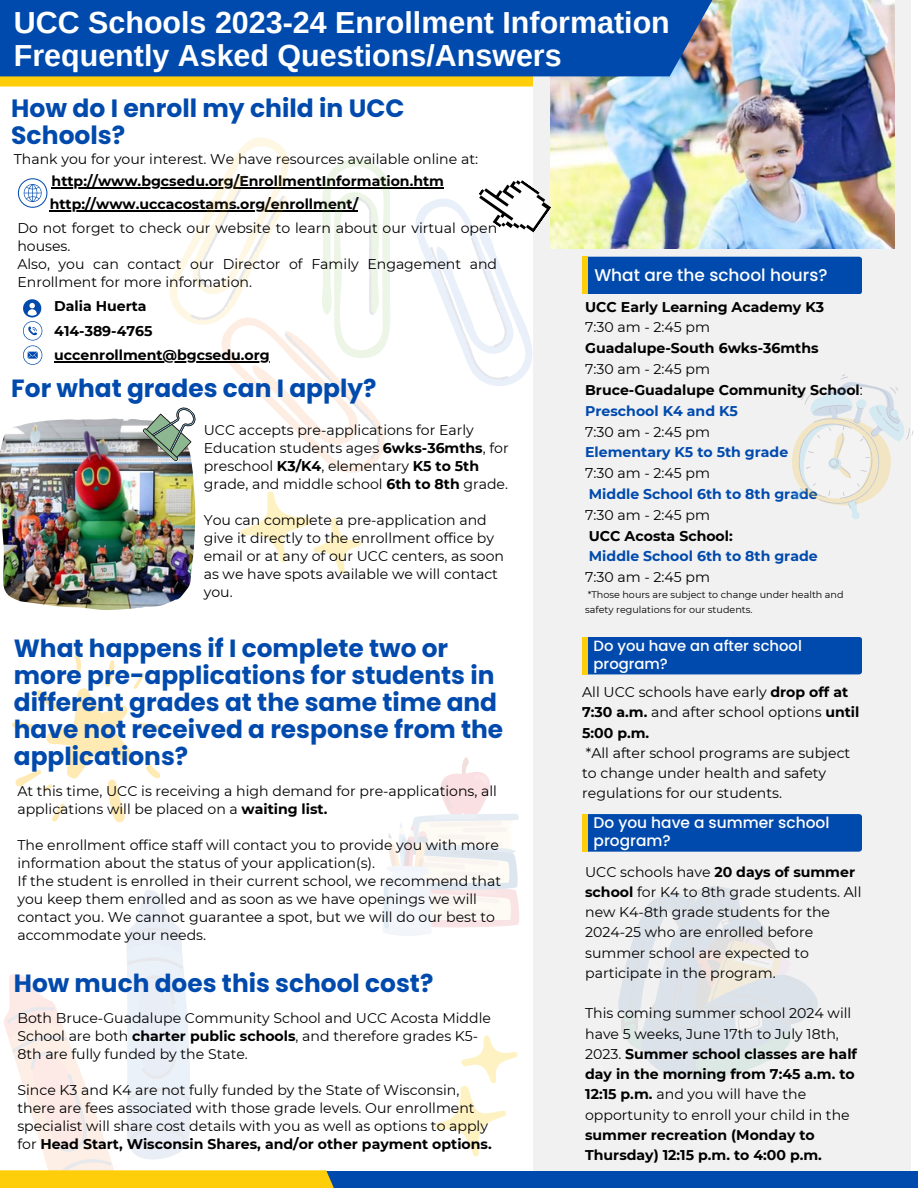
<style>
.page{position:relative;width:918px;height:1188px;background:#fff}
.page>*{position:absolute;margin:0;border:0;box-sizing:border-box;transform-origin:0 0}
.t1{font:700 30.45px "Arimo";color:#fff}
.t2{font:700 25.05px/27px "Poppins";color:#004aad}
.t3{font:700 24.9px/27px "Poppins";color:#004aad}
.t4{font:500 16.95px "Poppins";color:#fff}
.t5{font:500 15.45px/18px "Poppins";color:#fff}
.t6{font:500 14.85px/17.2px "Poppins";color:#fff}
.t7{font:14.1px/18px "Montserrat";color:#000}
.t8{font:700 14.1px/20.2px "Montserrat";color:#000}
.t9{font:700 14.1px "Montserrat";color:#004aad}
.t10{font:9.6px/14.4px "Montserrat";color:#000}
.s1{font-weight:700}
.s2{font-weight:400}
</style>
<div class="page">
<div style="left:0;top:0;width:875px;height:87px;background:#ffce0a"></div>
<div style="left:533px;top:0;width:378px;height:1188px;background:#f1f1f1"></div>
<img style="left:550px;top:76px;width:345px;height:173px">
<div style="left:239px;top:1171px;width:679px;height:17px;background:#004aad"></div>
<svg style="left:4px;top:890px;width:174px;height:139px"></svg>
<svg style="left:6px;top:927px;width:184px;height:243px"></svg>
<div style="left:0;top:1170px;width:334px;height:18px;background:#ffce0a"></div>
<div style="left:582px;top:257px;width:280px;height:37px;background:#004aad;border-radius:3px"></div>
<div style="left:582px;top:257px;width:5px;height:37px;background:#ffce0a"></div>
<svg style="left:0;top:0;width:895px;height:76px;fill:#004aad"></svg>
<hr style="left:52px;top:187px;width:392px;height:2px;background:#000">
<hr style="left:50px;top:210px;width:308px;height:1px;background:#000">
<svg style="left:18px;top:178px;width:29px;height:30px"></svg>
<svg style="left:23px;top:299px;width:19px;height:66px"></svg>
<div style="left:582px;top:814px;width:280px;height:38px;background:#004aad;border-radius:3px"></div>
<div style="left:582px;top:814px;width:5px;height:38px;background:#ffce0a"></div>
<div style="left:582px;top:637px;width:280px;height:37px;background:#004aad;border-radius:3px"></div>
<div style="left:582px;top:637px;width:5px;height:37px;background:#ffce0a"></div>
<img style="left:0;top:418px;width:195px;height:192px">
<svg style="left:792px;top:374px;width:121px;height:145px"></svg>
<svg style="left:509px;top:164px;width:46px;height:221px"></svg>
<svg style="left:415px;top:184px;width:94px;height:202px"></svg>
<svg style="left:382px;top:757px;width:137px;height:179px"></svg>
<svg style="left:12px;top:653px;width:153px;height:170px"></svg>
<svg style="left:618px;top:886px;width:200px;height:193px"></svg>
<svg style="left:142px;top:137px;width:248px;height:336px"></svg>
<svg style="left:240px;top:491px;width:121px;height:83px"></svg>
<svg style="left:435px;top:1035px;width:83px;height:122px"></svg>
<hr style="left:54px;top:362px;width:216px;height:1px;background:#000">
<p class="t1" style="left:14px;top:6px;width:657px">UCC Schools 2023-24 Enrollment Information</p>
<p class="t1" style="left:14px;top:38px;width:549px">Frequently Asked Questions/Answers</p>
<p class="t2" style="left:11px;top:94px;width:395px">How do I enroll my child in UCC<br>Schools?</p>
<p class="t7" style="left:14px;top:150px;width:466px">Thank you for your interest. We have resources available online at:</p>
<p class="t8" style="left:52px;top:171px;width:394px">http://www.bgcsedu.org/EnrollmentInformation.htm</p>
<p class="t8" style="left:50px;top:194px;width:310px">http://www.uccacostams.org/enrollment/</p>
<p class="t7" style="left:17px;top:219px;width:481px">Do not forget to check our website to learn about our virtual open houses.</p>
<p class="t7" style="left:17px;top:255px;width:481px">Also, you can contact our Director of Family Engagement and<br>Enrollment for more information.</p>
<p class="t8" style="left:54px;top:296px;width:94px">Dalia Huerta</p>
<p class="t8" style="left:54px;top:321px;width:100px">414-389-4765</p>
<p class="t8" style="left:54px;top:345px;width:217px">uccenrollment@bgcsedu.org</p>
<p class="t3" style="left:11px;top:375px;width:367px">For what grades can I apply?</p>
<p class="t7" style="left:204px;top:420px;width:306px">UCC accepts pre-applications for Early Education students ages <span class="s1">6wks-36mths</span>, for preschool <span class="s1">K3/K4</span>, elementary <span class="s1">K5 to 5th </span>grade, and middle school <span class="s1">6th to 8th</span> grade.</p>
<p class="t7" style="left:204px;top:510px;width:302px">You can complete a pre-application and give it directly to the enrollment office by email or at any of our UCC centers, as soon as we have spots available we will contact you.</p>
<p class="t3" style="left:14px;top:634px;width:491px">What happens if I complete two or more pre-applications for students in different grades at the same time and have not received a response from the applications?</p>
<p class="t7" style="left:17px;top:782px;width:481px">At this time, UCC is receiving a high demand for pre-applications, all applications will be placed on a <span class="s1">waiting list.</span></p>
<p class="t7" style="left:17px;top:836px;width:483px">The enrollment office staff will contact you to provide you with more information about the status of your application(s).</p>
<p class="t7" style="left:17px;top:872px;width:485px">If the student is enrolled in their current school, we recommend that you keep them enrolled and as soon as we have openings we will contact you. We cannot guarantee a spot, but we will do our best to accommodate your needs.</p>
<p class="t3" style="left:14px;top:969px;width:421px">How much does this school cost?</p>
<p class="t7" style="left:17px;top:1008px;width:475px">Both Bruce-Guadalupe Community School and UCC Acosta Middle<br>School are both <span class="s1">charter public schools</span>, and therefore grades K5-<br>8th are fully funded by the State.</p>
<p class="t7" style="left:17px;top:1080px;width:476px">Since K3 and K4 are not fully funded by the State of Wisconsin, there are fees associated with those grade levels. Our enrollment specialist will share cost details with you as well as options to apply for <span class="s1">Head Start, Wisconsin Shares, and/or other payment options.</span></p>
<p class="t4" style="left:594px;top:264px;width:235px">What are the school hours?</p>
<p class="t8" style="left:585px;top:296px;width:241px">UCC Early Learning Academy K3</p>
<p class="t7" style="left:585px;top:318px;width:126px">7:30 am - 2:45 pm</p>
<p class="t8" style="left:585px;top:338px;width:235px">Guadalupe-South 6wks-36mths</p>
<p class="t7" style="left:585px;top:360px;width:126px">7:30 am - 2:45 pm</p>
<p class="t8" style="left:585px;top:380px;width:279px">Bruce-Guadalupe Community School<span class="s2">:</span></p>
<p class="t9" style="left:585px;top:402px;width:154px">Preschool K4 and K5</p>
<p class="t7" style="left:585px;top:422px;width:126px">7:30 am - 2:45 pm</p>
<p class="t9" style="left:585px;top:444px;width:205px">Elementary K5 to 5th grade</p>
<p class="t7" style="left:585px;top:464px;width:126px">7:30 am - 2:45 pm</p>
<p class="t9" style="left:589px;top:485px;width:230px">Middle School 6th to 8th grade</p>
<p class="t7" style="left:585px;top:506px;width:126px">7:30 am - 2:45 pm</p>
<p class="t8" style="left:589px;top:525px;width:145px">UCC Acosta School:</p>
<p class="t9" style="left:589px;top:548px;width:230px">Middle School 6th to 8th grade</p>
<p class="t7" style="left:585px;top:568px;width:126px">7:30 am - 2:45 pm</p>
<p class="t10" style="left:585px;top:588px;width:260px">*Those hours are subject to change under health and safety regulations for our students.</p>
<p class="t6" style="left:594px;top:638px;width:210px">Do you have an after school program?</p>
<p class="t7" style="left:582px;top:682px;width:279px;line-height:20.2px">All UCC schools have early <span class="s1">drop off at<br>7:30 a.m.</span> and after school options <span class="s1">until<br>5:00 p.m.</span></p>
<p class="t7" style="left:582px;top:743px;width:270px;line-height:20.2px">*All after school programs are subject to change under health and safety regulations for our students.</p>
<p class="t5" style="left:594px;top:813px;width:237px">Do you have a summer school program?</p>
<p class="t7" style="left:585px;top:861px;width:278px;line-height:20.2px">UCC schools have <span class="s1">20 days of summer school</span> for K4 to 8th grade students. All new K4-8th grade students for the<br>2024-25 who are enrolled before summer school are expected to participate in the program.</p>
<p class="t8" style="left:585px;top:1003px;width:273px"><span class="s2">This coming summer school 2024 will have 5 weeks, June 17th to July 18th, 2023.</span> Summer school classes are half day in the morning from 7:45 a.m. to 12:15 p.m. <span class="s2">and you will have the opportunity to enroll your child in the </span>summer recreation (Monday to Thursday) 12:15 p.m. to 4:00 p.m.</p>
</div>
